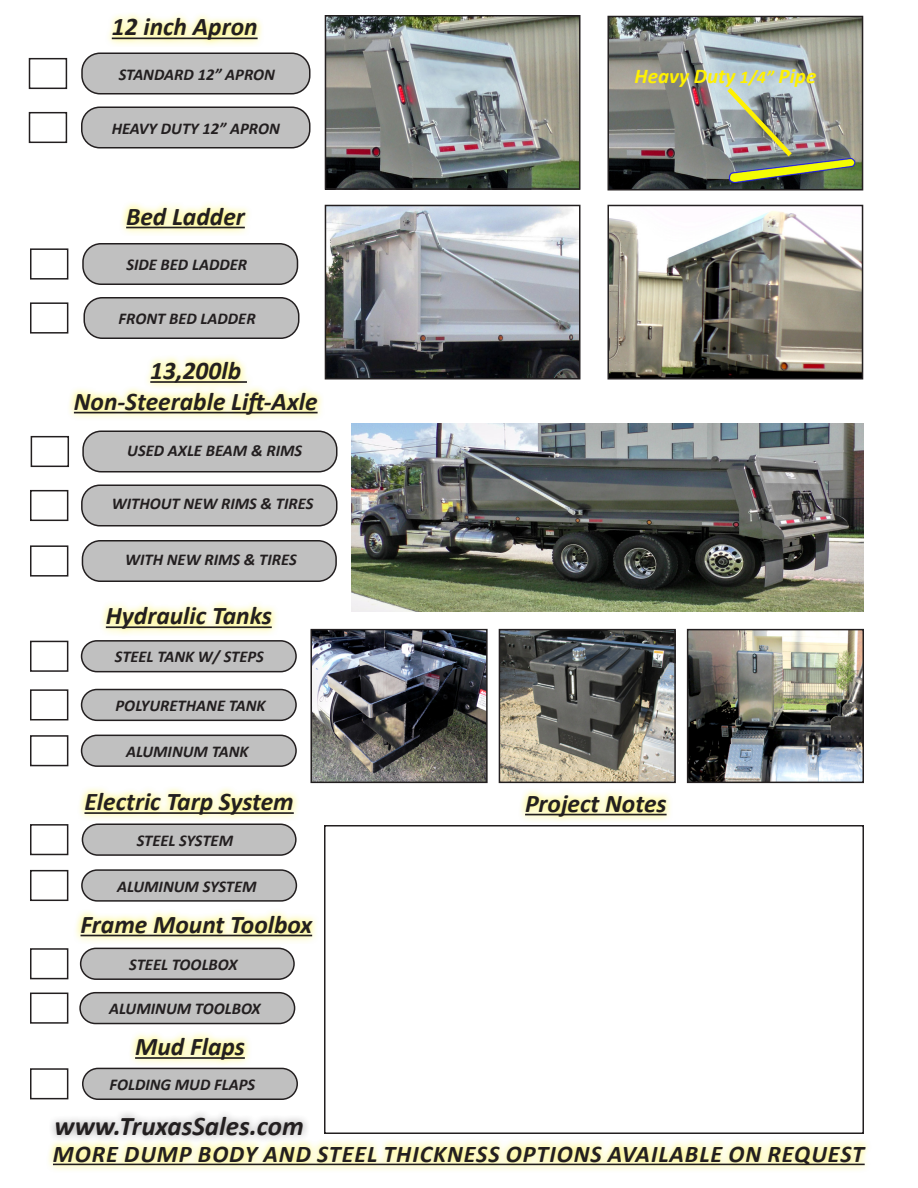
<style>
.page{position:relative;width:918px;height:1188px;background:#fff}
.page>*{position:absolute;margin:0;border:0;box-sizing:border-box;transform-origin:0 0}
.t1{font:italic 700 27px "Calibri";color:#231f20}
.t2{font:italic 700 25.5px "Calibri";color:#231f20}
.t3{font:italic 700 24px "Calibri";letter-spacing:.04em;color:#231f20}
.t4{font:italic 700 21px "Calibri";color:#fff101}
.t5{font:italic 700 16.5px "Calibri";color:#231f20}
.s1{font-size:18px}
</style>
<div class="page">
<div style="left:104px;top:10px;width:161px;height:38px;background:#fcee01;opacity:.75"></div>
<hr style="left:112px;top:38px;width:146px;height:1px;background:#231f20">
<div style="left:77px;top:785px;width:224px;height:37px;background:#fcee01;opacity:.75"></div>
<hr style="left:84px;top:812px;width:210px;height:2px;background:#231f20">
<div style="left:73px;top:908px;width:247px;height:36px;background:#fcee01;opacity:.75"></div>
<hr style="left:81px;top:935px;width:231px;height:1px;background:#231f20">
<div style="left:119px;top:200px;width:134px;height:36px;background:#fcee01;opacity:.75"></div>
<hr style="left:126px;top:227px;width:119px;height:1px;background:#231f20">
<div style="left:128px;top:1030px;width:124px;height:37px;background:#fcee01;opacity:.75"></div>
<hr style="left:135px;top:1057px;width:110px;height:2px;background:#231f20">
<div style="left:518px;top:787px;width:156px;height:37px;background:#fcee01;opacity:.75"></div>
<hr style="left:525px;top:814px;width:142px;height:1px;background:#231f20">
<div style="left:45px;top:1138px;width:828px;height:35px;background:#fcee01;opacity:.75"></div>
<hr style="left:53px;top:1164px;width:812px;height:1px;background:#231f20">
<div style="left:98px;top:599px;width:181px;height:38px;background:#fcee01;opacity:.75"></div>
<hr style="left:106px;top:626px;width:166px;height:2px;background:#231f20">
<div style="left:66px;top:354px;width:259px;height:68px;background:#fcee01;opacity:.75"></div>
<hr style="left:150px;top:381px;width:97px;height:2px;background:#231f20">
<hr style="left:74px;top:412px;width:244px;height:1px;background:#231f20">
<div style="left:30px;top:641px;width:38px;height:31px;border:2px solid #231f20"></div>
<div style="left:30px;top:689px;width:38px;height:31px;border:2px solid #231f20"></div>
<div style="left:30px;top:824px;width:38px;height:31px;border:2px solid #231f20"></div>
<div style="left:30px;top:948px;width:38px;height:31px;border:2px solid #231f20"></div>
<div style="left:30px;top:735px;width:38px;height:31px;border:2px solid #231f20"></div>
<div style="left:30px;top:870px;width:38px;height:31px;border:2px solid #231f20"></div>
<div style="left:30px;top:993px;width:38px;height:31px;border:2px solid #231f20"></div>
<div style="left:30px;top:1068px;width:38px;height:31px;border:2px solid #231f20"></div>
<div style="left:82px;top:641px;width:214px;height:31px;background:#c0c0c0;border-radius:15px"></div>
<div style="left:81px;top:640px;width:216px;height:32px;border:2px solid #231f20;border-radius:15px"></div>
<div style="left:82px;top:690px;width:214px;height:30px;background:#c0c0c0;border-radius:15px"></div>
<div style="left:81px;top:689px;width:216px;height:32px;border:2px solid #231f20;border-radius:15px"></div>
<div style="left:82px;top:824px;width:214px;height:31px;background:#c0c0c0;border-radius:15px"></div>
<div style="left:82px;top:824px;width:215px;height:32px;border:2px solid #231f20;border-radius:15px"></div>
<div style="left:81px;top:948px;width:213px;height:31px;background:#c0c0c0;border-radius:15px"></div>
<div style="left:80px;top:948px;width:215px;height:32px;border:2px solid #231f20;border-radius:15px"></div>
<div style="left:82px;top:735px;width:214px;height:31px;background:#c0c0c0;border-radius:15px"></div>
<div style="left:81px;top:735px;width:216px;height:32px;border:2px solid #231f20;border-radius:15px"></div>
<div style="left:82px;top:870px;width:214px;height:31px;background:#c0c0c0;border-radius:15px"></div>
<div style="left:81px;top:869px;width:216px;height:33px;border:2px solid #231f20;border-radius:15px"></div>
<div style="left:80px;top:993px;width:215px;height:31px;background:#c0c0c0;border-radius:15px"></div>
<div style="left:79px;top:992px;width:216px;height:32px;border:2px solid #231f20;border-radius:15px"></div>
<div style="left:83px;top:1068px;width:214px;height:31px;background:#c0c0c0;border-radius:15px"></div>
<div style="left:82px;top:1068px;width:216px;height:32px;border:2px solid #231f20;border-radius:15px"></div>
<div style="left:30px;top:248px;width:38px;height:32px;border:2px solid #231f20"></div>
<div style="left:29px;top:58px;width:38px;height:31px;border:2px solid #231f20"></div>
<div style="left:83px;top:244px;width:214px;height:40px;background:#c0c0c0;border-radius:18px"></div>
<div style="left:82px;top:243px;width:216px;height:42px;border:2px solid #231f20;border-radius:18px"></div>
<div style="left:82px;top:53px;width:228px;height:41px;background:#c0c0c0;border-radius:18px"></div>
<div style="left:81px;top:53px;width:230px;height:41px;border:2px solid #231f20;border-radius:18px"></div>
<div style="left:30px;top:302px;width:38px;height:32px;border:2px solid #231f20"></div>
<div style="left:30px;top:545px;width:38px;height:32px;border:2px solid #231f20"></div>
<div style="left:30px;top:490px;width:38px;height:31px;border:2px solid #231f20"></div>
<div style="left:29px;top:112px;width:38px;height:31px;border:2px solid #231f20"></div>
<div style="left:84px;top:298px;width:215px;height:40px;background:#c0c0c0;border-radius:18px"></div>
<div style="left:83px;top:297px;width:216px;height:42px;border:2px solid #231f20;border-radius:18px"></div>
<div style="left:82px;top:541px;width:254px;height:40px;background:#c0c0c0;border-radius:18px"></div>
<div style="left:82px;top:540px;width:255px;height:42px;border:2px solid #231f20;border-radius:18px"></div>
<div style="left:82px;top:485px;width:255px;height:41px;background:#c0c0c0;border-radius:18px"></div>
<div style="left:81px;top:485px;width:257px;height:41px;border:2px solid #231f20;border-radius:18px"></div>
<div style="left:82px;top:107px;width:228px;height:41px;background:#c0c0c0;border-radius:18px"></div>
<div style="left:81px;top:107px;width:229px;height:41px;border:2px solid #231f20;border-radius:18px"></div>
<img style="left:328px;top:208px;width:249px;height:169px">
<div style="left:325px;top:205px;width:255px;height:175px;border:2px solid #231f20"></div>
<img style="left:313px;top:632px;width:172px;height:148px">
<div style="left:310px;top:629px;width:178px;height:154px;border:2px solid #231f20"></div>
<img style="left:502px;top:632px;width:171px;height:148px">
<div style="left:499px;top:629px;width:177px;height:154px;border:2px solid #231f20"></div>
<img style="left:690px;top:632px;width:171px;height:148px">
<div style="left:687px;top:629px;width:177px;height:154px;border:2px solid #231f20"></div>
<img style="left:611px;top:211px;width:249px;height:166px">
<div style="left:608px;top:205px;width:255px;height:175px;border:2px solid #231f20"></div>
<img style="left:611px;top:19px;width:249px;height:168px">
<div style="left:608px;top:16px;width:255px;height:174px;border:2px solid #231f20"></div>
<img style="left:328px;top:18px;width:249px;height:169px">
<div style="left:325px;top:15px;width:255px;height:175px;border:2px solid #231f20"></div>
<img style="left:351px;top:424px;width:513px;height:188px">
<div style="left:324px;top:825px;width:540px;height:309px;border:2px solid #231f20"></div>
<img style="left:723px;top:83px;width:74px;height:78px">
<div style="left:49px;top:1109px;width:262px;height:34px;background:#231f20;opacity:.45"></div>
<div style="left:31px;top:436px;width:38px;height:31px;border:2px solid #231f20"></div>
<div style="left:83px;top:431px;width:254px;height:41px;background:#c0c0c0;border-radius:18px"></div>
<div style="left:82px;top:430px;width:256px;height:42px;border:2px solid #231f20;border-radius:18px"></div>
<p class="t2" style="left:112px;top:9px;width:147px">12 inch Apron</p>
<p class="t5" style="left:119px;top:63px;width:158px">STANDARD 12” APRON</p>
<p class="t5" style="left:112px;top:117px;width:170px">HEAVY DUTY 12” APRON</p>
<p class="t2" style="left:126px;top:198px;width:120px">Bed Ladder</p>
<p class="t5" style="left:126px;top:253px;width:122px">SIDE BED LADDER</p>
<p class="t5" style="left:119px;top:307px;width:139px">FRONT BED LADDER</p>
<p class="t2" style="left:150px;top:353px;width:92px">13,200lb</p>
<p class="t2" style="left:74px;top:383px;width:245px">Non-Steerable Lift-Axle</p>
<p class="t5" style="left:127px;top:439px;width:176px">USED AXLE BEAM &amp; RIMS</p>
<p class="t5" style="left:112px;top:492px;width:203px">WITHOUT NEW RIMS &amp; TIRES</p>
<p class="t5" style="left:125px;top:548px;width:173px">WITH NEW RIMS &amp; TIRES</p>
<p class="t2" style="left:106px;top:598px;width:167px">Hydraulic Tanks</p>
<p class="t5" style="left:115px;top:645px;width:151px">STEEL TANK W/ STEPS</p>
<p class="t5" style="left:116px;top:694px;width:152px">POLYURETHANE TANK</p>
<p class="t5" style="left:126px;top:740px;width:124px">ALUMINUM TANK</p>
<p class="t2" style="left:84px;top:784px;width:211px">Electric Tarp System</p>
<p class="t5" style="left:137px;top:829px;width:98px">STEEL SYSTEM</p>
<p class="t5" style="left:117px;top:875px;width:141px">ALUMINUM SYSTEM</p>
<p class="t2" style="left:81px;top:906px;width:233px">Frame Mount Toolbox</p>
<p class="t5" style="left:129px;top:953px;width:110px">STEEL TOOLBOX</p>
<p class="t5" style="left:109px;top:997px;width:153px">ALUMINUM TOOLBOX</p>
<p class="t2" style="left:135px;top:1029px;width:111px">Mud Flaps</p>
<p class="t5" style="left:110px;top:1073px;width:147px">FOLDING MUD FLAPS</p>
<p class="t1" style="left:54px;top:1107px;width:251px">www.TruxasSales.com</p>
<p class="t4" style="left:634px;top:61px;width:183px">Heavy Duty <span class="s1">1/4”</span> Pipe</p>
<p class="t2" style="left:525px;top:785px;width:143px">Project Notes</p>
<p class="t3" style="left:53px;top:1137px;width:813px">MORE DUMP BODY AND STEEL THICKNESS OPTIONS AVAILABLE ON REQUEST</p>
</div>
